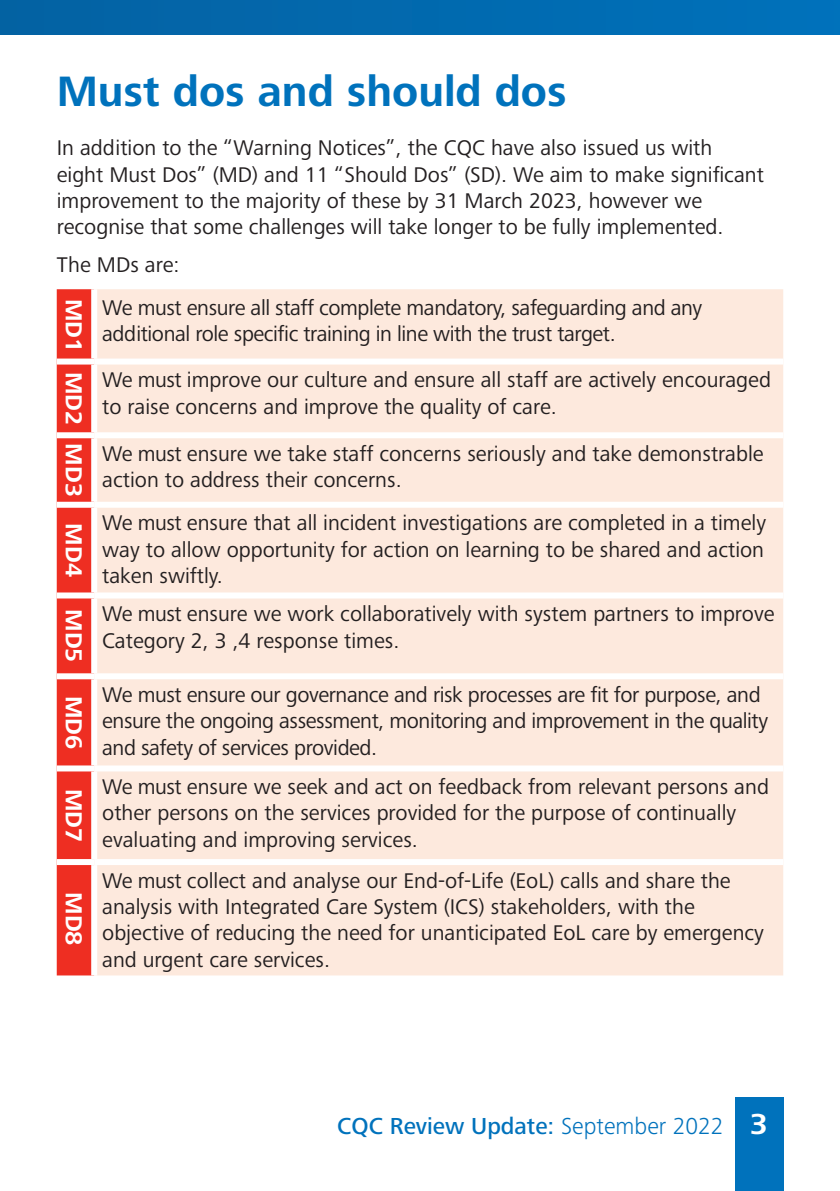
<style>
.page{position:relative;width:840px;height:1191px;background:#fff}
.page>*{position:absolute;margin:0;border:0;box-sizing:border-box;transform-origin:0 0}
.Header1{font:700 44px "Frutiger Next";color:#0072bc}
.t1{font:500 24px "Frutiger Next";color:#0072bc}
.Header_2{font:700 24px "Frutiger Next";color:#fff}
.BodyBasic{font:22px/26.4px "Frutiger Next";color:#231f20}
.BodyBasic-2{font:22px/26.4px "Frutiger Next";letter-spacing:-.02em;color:#231f20}
.s1{font-weight:300}
.s2{font-weight:700;font-size:30px;color:#fff}
</style>
<div class="page">
<div style="left:0;top:0;width:839px;height:34px;background:#0069ae"></div>
<div style="left:734px;top:1098px;width:48px;height:93px;background:#0072bc"></div>
<div style="left:57px;top:289px;width:34px;height:686px;background:#ee2e22"></div>
<div style="left:97px;top:289px;width:685px;height:686px;background:#fde9dd"></div>
<div style="left:57px;top:358px;width:37px;height:6px;background:#fff"></div>
<div style="left:94px;top:358px;width:688px;height:6px;background:#fff"></div>
<div style="left:57px;top:432px;width:37px;height:6px;background:#fff"></div>
<div style="left:94px;top:432px;width:688px;height:6px;background:#fff"></div>
<div style="left:57px;top:502px;width:37px;height:6px;background:#fff"></div>
<div style="left:94px;top:502px;width:688px;height:6px;background:#fff"></div>
<div style="left:57px;top:592px;width:37px;height:6px;background:#fff"></div>
<div style="left:94px;top:592px;width:688px;height:6px;background:#fff"></div>
<div style="left:57px;top:673px;width:37px;height:6px;background:#fff"></div>
<div style="left:94px;top:673px;width:688px;height:6px;background:#fff"></div>
<div style="left:57px;top:765px;width:37px;height:6px;background:#fff"></div>
<div style="left:94px;top:765px;width:688px;height:6px;background:#fff"></div>
<div style="left:57px;top:859px;width:37px;height:6px;background:#fff"></div>
<div style="left:94px;top:859px;width:688px;height:6px;background:#fff"></div>
<p class="Header1" style="left:57px;top:66px;width:511px">Must dos and should dos</p>
<p class="BodyBasic" style="left:57px;top:135px;width:708px">In addition to the “Warning Notices”, the CQC have also issued us with eight Must Dos” (MD) and 11 “Should Dos” (SD). We aim to make significant improvement to the majority of these by 31 March 2023, however we recognise that some challenges will take longer to be fully implemented.</p>
<p class="BodyBasic" style="left:57px;top:252px;width:124px">The MDs are:</p>
<p class="Header_2" style="left:88px;top:299px;width:55px;rotate:90deg">MD1</p>
<p class="BodyBasic-2" style="left:102px;top:294px;width:601px">We must ensure all staff complete mandatory, safeguarding and any additional role specific training in line with the trust target.</p>
<p class="Header_2" style="left:88px;top:372px;width:55px;rotate:90deg">MD2</p>
<p class="BodyBasic" style="left:102px;top:367px;width:670px">We must improve our culture and ensure all staff are actively encouraged to raise concerns and improve the quality of care.</p>
<p class="Header_2" style="left:88px;top:443px;width:55px;rotate:90deg">MD3</p>
<p class="BodyBasic" style="left:102px;top:440px;width:662px">We must ensure we take staff concerns seriously and take demonstrable action to address their concerns.</p>
<p class="Header_2" style="left:88px;top:523px;width:55px;rotate:90deg">MD4</p>
<p class="BodyBasic" style="left:102px;top:510px;width:665px;text-align:justify">We must ensure that all incident investigations are completed in a timely way to allow opportunity for action on learning to be shared and action taken swiftly.</p>
<p class="Header_2" style="left:88px;top:609px;width:55px;rotate:90deg">MD5</p>
<p class="BodyBasic" style="left:102px;top:600px;width:673px">We must ensure we work collaboratively with system partners to improve<br>Category 2, 3 ,4 response times.</p>
<p class="Header_2" style="left:88px;top:695px;width:55px;rotate:90deg">MD6</p>
<p class="BodyBasic-2" style="left:102px;top:681px;width:667px">We must ensure our governance and risk processes are fit for purpose, and ensure the ongoing assessment, monitoring and improvement in the quality and safety of services provided.</p>
<p class="Header_2" style="left:88px;top:788px;width:55px;rotate:90deg">MD7</p>
<p class="BodyBasic" style="left:102px;top:773px;width:668px">We must ensure we seek and act on feedback from relevant persons and other persons on the services provided for the purpose of continually evaluating and improving services.</p>
<p class="Header_2" style="left:88px;top:892px;width:55px;rotate:90deg">MD8</p>
<p class="BodyBasic" style="left:102px;top:867px;width:663px">We must collect and analyse our End-of-Life (EoL) calls and share the analysis with Integrated Care System (ICS) stakeholders, with the objective of reducing the need for unanticipated EoL care by emergency and urgent care services.</p>
<p class="t1" style="left:337px;top:1112px;width:432px">CQC Review Update: <span class="s1">September 2022</span> <span class="s2">3</span></p>
</div>
